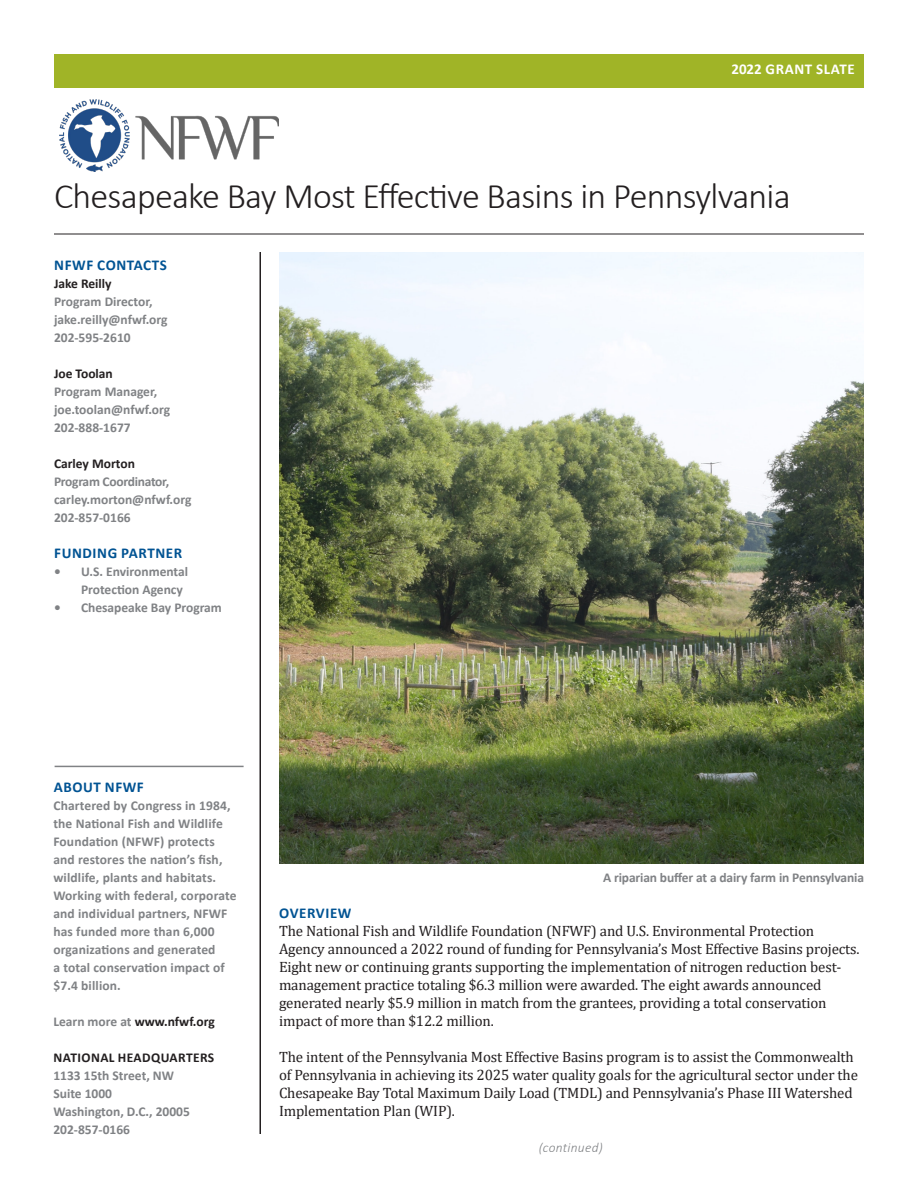
<style>
.page{position:relative;width:918px;height:1188px;background:#fff}
.page>*{position:absolute;margin:0;border:0;box-sizing:border-box;transform-origin:0 0}
.t1{font:300 36px "Calibri";letter-spacing:-.02em;color:#231f20}
.t2{font:15px/18px "Cambria";letter-spacing:-.01em;color:#231f20}
.t3{font:700 15px "Calibri";letter-spacing:.04em;color:#015393}
.t4{font:700 15px "Calibri";letter-spacing:.04em;color:#fff}
.t5{font:700 13.5px/18px "Calibri";color:#808285}
.t6{font:700 13.5px "Calibri";color:#231f20}
.t7{font:700 13.5px/18px "Calibri";letter-spacing:.02em;color:#231f20}
.t8{font:700 13.5px "Calibri";letter-spacing:-.02em;color:#808285}
.t9{font:italic 300 13.5px "Calibri";letter-spacing:.02em;color:#808285}
.s1{color:#808285}
</style>
<div class="page">
<img style="left:60px;top:100px;width:219px;height:71px">
<hr style="left:54px;top:234px;width:810px;height:1px;background:#231f20">
<div style="left:54px;top:54px;width:810px;height:33px;background:#a0b427"></div>
<hr style="left:260px;top:252px;width:1px;height:882px;background:#231f20">
<img style="left:279px;top:252px;width:585px;height:612px">
<hr style="left:55px;top:766px;width:189px;height:1px;background:#808285">
<p class="t4" style="left:731px;top:59px;width:125px">2022 GRANT SLATE</p>
<p class="t1" style="left:54px;top:173px;width:738px">Chesapeake Bay Most Effective Basins in Pennsylvania</p>
<p class="t3" style="left:54px;top:254px;width:114px">NFWF CONTACTS</p>
<p class="t6" style="left:54px;top:274px;width:59px">Jake Reilly</p>
<p class="t5" style="left:54px;top:292px;width:100px">Program Director,</p>
<p class="t5" style="left:54px;top:310px;width:115px">jake.reilly@nfwf.org</p>
<p class="t5" style="left:54px;top:328px;width:78px">202-595-2610</p>
<p class="t6" style="left:54px;top:364px;width:60px">Joe Toolan</p>
<p class="t5" style="left:54px;top:382px;width:105px">Program Manager,</p>
<p class="t5" style="left:54px;top:400px;width:118px">joe.toolan@nfwf.org</p>
<p class="t5" style="left:54px;top:418px;width:78px">202-888-1677</p>
<p class="t6" style="left:54px;top:454px;width:82px">Carley Morton</p>
<p class="t8" style="left:54px;top:472px;width:117px">Program Coordinator,</p>
<p class="t5" style="left:54px;top:490px;width:139px">carley.morton@nfwf.org</p>
<p class="t5" style="left:54px;top:508px;width:78px">202-857-0166</p>
<p class="t3" style="left:54px;top:542px;width:129px">FUNDING PARTNER</p>
<p class="t5" style="left:81px;top:562px;width:109px;text-indent:-27px">• U.S. Environmental<br>Protection Agency</p>
<p class="t5" style="left:54px;top:598px;width:169px">• Chesapeake Bay Program</p>
<p class="t3" style="left:54px;top:776px;width:92px">ABOUT NFWF</p>
<p class="t5" style="left:53px;top:796px;width:185px">Chartered by Congress in 1984, the National Fish and Wildlife<br>Foundation (NFWF) protects and restores the nation’s fish, wildlife, plants and habitats.<br>Working with federal, corporate and individual partners, NFWF has funded more than 6,000 organizations and generated<br>a total conservation impact of $7.4 billion.</p>
<p class="t6" style="left:53px;top:1012px;width:163px"><span class="s1">Learn more at</span> www.nfwf.org</p>
<p class="t7" style="left:53px;top:1048px;width:162px">NATIONAL HEADQUARTERS<br><span class="s1">1133 15th Street, NW</span></p>
<p class="t5" style="left:53px;top:1084px;width:60px">Suite 1000</p>
<p class="t5" style="left:53px;top:1102px;width:138px">Washington, D.C., 20005<br>202-857-0166</p>
<p class="t5" style="left:603px;top:868px;width:262px">A riparian buffer at a dairy farm in Pennsylvania</p>
<p class="t3" style="left:279px;top:902px;width:74px">OVERVIEW</p>
<p class="t2" style="left:279px;top:922px;width:582px">The National Fish and Wildlife Foundation (NFWF) and U.S. Environmental Protection Agency announced a 2022 round of funding for Pennsylvania’s Most Effective Basins projects.<br>Eight new or continuing grants supporting the implementation of nitrogen reduction best&shy;management practice totaling $6.3 million were awarded. The eight awards announced generated nearly $5.9 million in match from the grantees, providing a total conservation impact of more than $12.2 million.</p>
<p class="t2" style="left:279px;top:1048px;width:580px">The intent of the Pennsylvania Most Effective Basins program is to assist the Commonwealth of Pennsylvania in achieving its 2025 water quality goals for the agricultural sector under the Chesapeake Bay Total Maximum Daily Load (TMDL) and Pennsylvania’s Phase III Watershed Implementation Plan (WIP).</p>
<p class="t9" style="left:539px;top:1139px;width:66px">(continued)</p>
</div>
